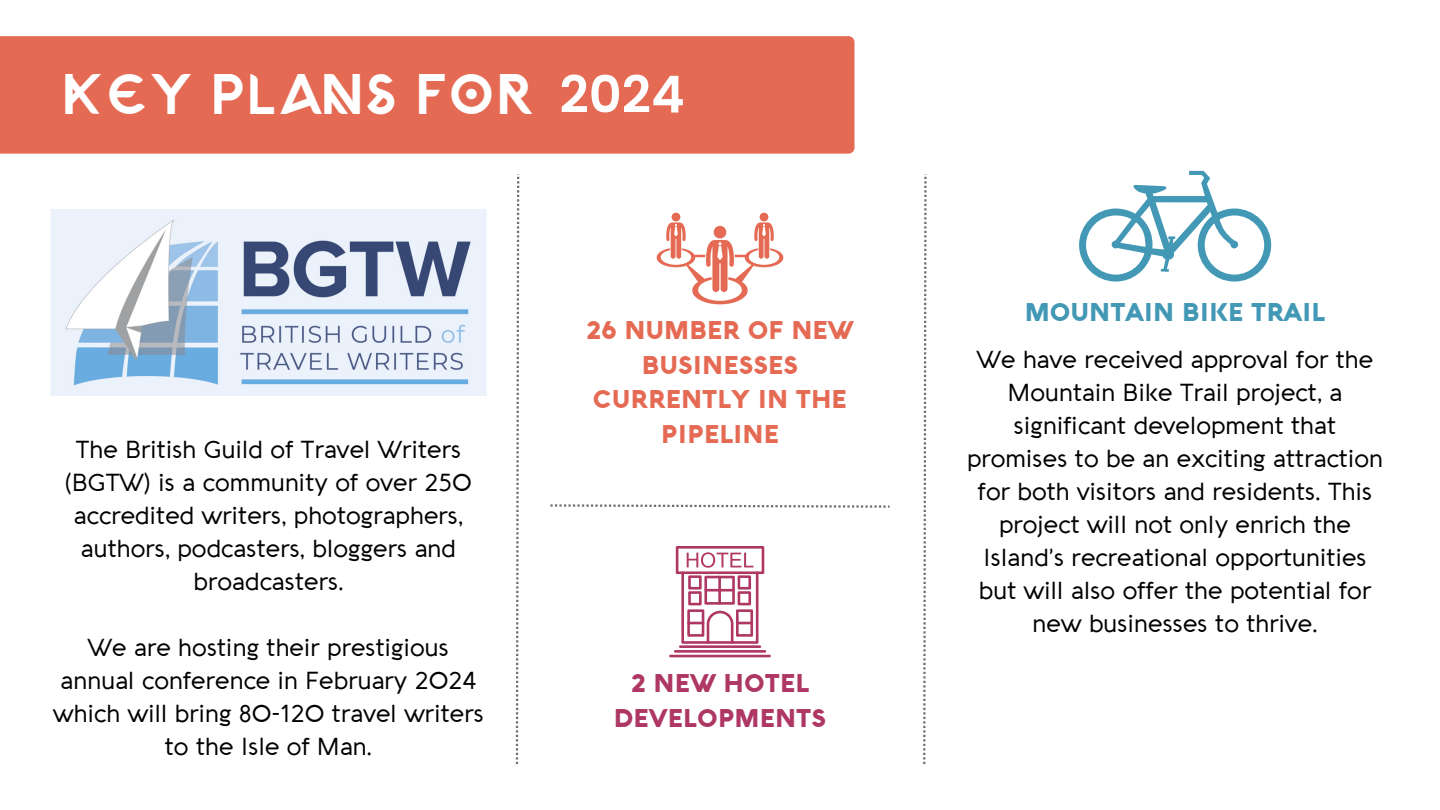
<style>
.page{position:relative;width:1440px;height:810px;background:#fff}
.page>*{position:absolute;margin:0;border:0;box-sizing:border-box;transform-origin:0 0}
.t1{font:50px "EXTRAORDINARYSTORY";color:#fff}
.t2{font:900 25px/34.5px "Aquawax";color:#e56a54;text-align:center}
.t3{font:900 25px/34.5px "Aquawax";color:#ae3763;text-align:center}
.t4{font:900 25px "Aquawax";color:#4298b5}
.t5{font:24px/33px "Aquawax";color:#000;text-align:center}
.s1{font-family:"Poppins";font-weight:600;font-size:51px}
</style>
<div class="page">
<div style="left:0;top:36px;width:855px;height:118px;background:#e56a54"></div>
<img style="left:51px;top:209px;width:436px;height:186px">
<svg style="left:516px;top:174px;width:3px;height:590px"></svg>
<svg style="left:923px;top:174px;width:4px;height:590px"></svg>
<svg style="left:550px;top:504px;width:340px;height:4px"></svg>
<hr style="left:679px;top:645px;width:82px;height:3px;background:#ae3763">
<hr style="left:674px;top:650px;width:92px;height:3px;background:#ae3763">
<hr style="left:669px;top:655px;width:102px;height:2px;background:#ae3763">
<svg style="left:676px;top:546px;width:88px;height:98px"></svg>
<svg style="left:1079px;top:171px;width:192px;height:111px"></svg>
<svg style="left:656px;top:213px;width:128px;height:91px"></svg>
<p class="t1" style="left:65px;top:69px;width:621px">KEY PLANS FOR <span class="s1">2024</span></p>
<p class="t5" style="left:65px;top:434px;width:409px">The British Guild of Travel Writers (BGTW) is a community of over 250 accredited writers, photographers, authors, podcasters, bloggers and broadcasters.</p>
<p class="t5" style="left:53px;top:632px;width:432px">We are hosting their prestigious annual conference in February 2024 which will bring 80-120 travel writers to the Isle of Man.</p>
<p class="t2" style="left:586px;top:315px;width:269px">26 NUMBER OF NEW<br>BUSINESSES<br>CURRENTLY IN THE<br>PIPELINE</p>
<p class="t3" style="left:614px;top:667px;width:214px">2 NEW HOTEL<br>DEVELOPMENTS</p>
<p class="t4" style="left:1025px;top:301px;width:302px">MOUNTAIN BIKE TRAIL</p>
<p class="t5" style="left:967px;top:344px;width:418px">We have received approval for the Mountain Bike Trail project, a significant development that promises to be an exciting attraction for both visitors and residents. This project will not only enrich the Island’s recreational opportunities but will also offer the potential for new businesses to thrive.</p>
</div>
